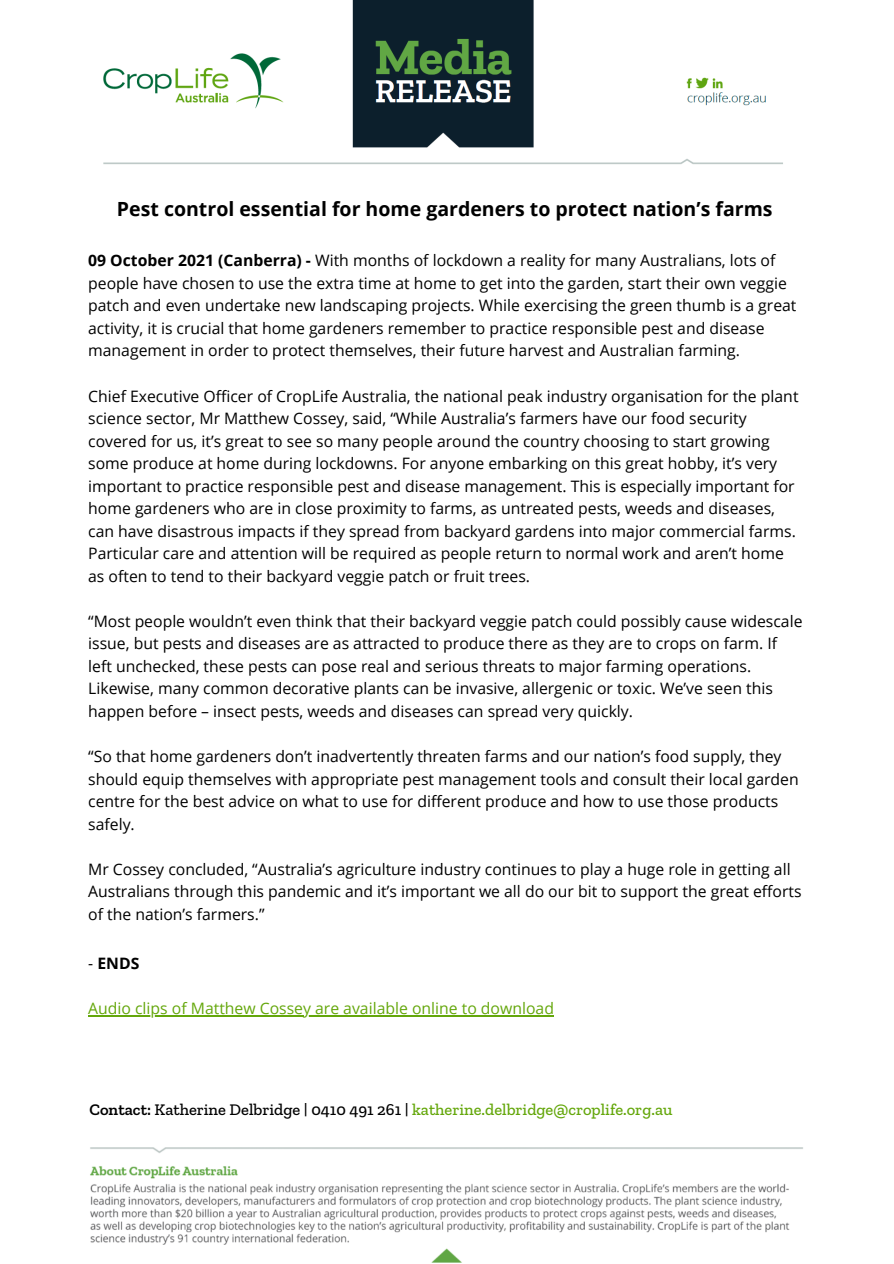
<style>
.page{position:relative;width:894px;height:1264px;background:#fff}
.page>*{position:absolute;margin:0;border:0;box-sizing:border-box;transform-origin:0 0}
.t1{font:700 19.5px "Open Sans";color:#000}
.t2{font:500 16.5px "Zilla Slab";color:#64a70b}
.t3{font:15.75px/22.5px "Open Sans";color:#000}
.t4{font:15.75px "Open Sans";color:#64a70b}
.t5{font:700 15.75px "Open Sans";color:#000}
.s1{font-weight:700}
.s2{font-weight:400}
.s3{font-weight:600;color:#000}
.s4{color:#000}
</style>
<div class="page">
<img style="left:103px;top:0;width:680px;height:165px">
<hr style="left:88px;top:1015px;width:466px;height:1px;background:#64a70b">
<img style="left:90px;top:1147px;width:713px;height:116px">
<p class="t1" style="left:117px;top:195px;width:657px">Pest control essential for home gardeners to protect nation’s farms</p>
<p class="t3" style="left:88px;top:249px;width:709px"><span class="s1">09 October 2021 (Canberra) -</span> With months of lockdown a reality for many Australians, lots of people have chosen to use the extra time at home to get into the garden, start their own veggie patch and even undertake new landscaping projects. While exercising the green thumb is a great activity, it is crucial that home gardeners remember to practice responsible pest and disease management in order to protect themselves, their future harvest and Australian farming.</p>
<p class="t3" style="left:88px;top:384px;width:711px">Chief Executive Officer of CropLife Australia, the national peak industry organisation for the plant science sector, Mr Matthew Cossey, said, “While Australia’s farmers have our food security covered for us, it’s great to see so many people around the country choosing to start growing some produce at home during lockdowns. For anyone embarking on this great hobby, it’s very important to practice responsible pest and disease management. This is especially important for home gardeners who are in close proximity to farms, as untreated pests, weeds and diseases, can have disastrous impacts if they spread from backyard gardens into major commercial farms.<br>Particular care and attention will be required as people return to normal work and aren’t home as often to tend to their backyard veggie patch or fruit trees.</p>
<p class="t3" style="left:88px;top:609px;width:715px">“Most people wouldn’t even think that their backyard veggie patch could possibly cause widescale issue, but pests and diseases are as attracted to produce there as they are to crops on farm. If left unchecked, these pests can pose real and serious threats to major farming operations.<br>Likewise, many common decorative plants can be invasive, allergenic or toxic. We’ve seen this happen before – insect pests, weeds and diseases can spread very quickly.</p>
<p class="t3" style="left:88px;top:744px;width:711px">“So that home gardeners don’t inadvertently threaten farms and our nation’s food supply, they should equip themselves with appropriate pest management tools and consult their local garden centre for the best advice on what to use for different produce and how to use those products safely.</p>
<p class="t3" style="left:88px;top:857px;width:714px">Mr Cossey concluded, “Australia’s agriculture industry continues to play a huge role in getting all<br>Australians through this pandemic and it’s important we all do our bit to support the great efforts of the nation’s farmers.”</p>
<p class="t5" style="left:88px;top:952px;width:53px"><span class="s2">-</span> ENDS</p>
<p class="t4" style="left:88px;top:997px;width:467px">Audio clips of Matthew Cossey are available online to download</p>
<p class="t2" style="left:89px;top:1099px;width:584px"><span class="s3">Contact:</span> <span class="s4">Katherine Delbridge | 0410 491 261 |</span> katherine.delbridge@croplife.org.au</p>
</div>
